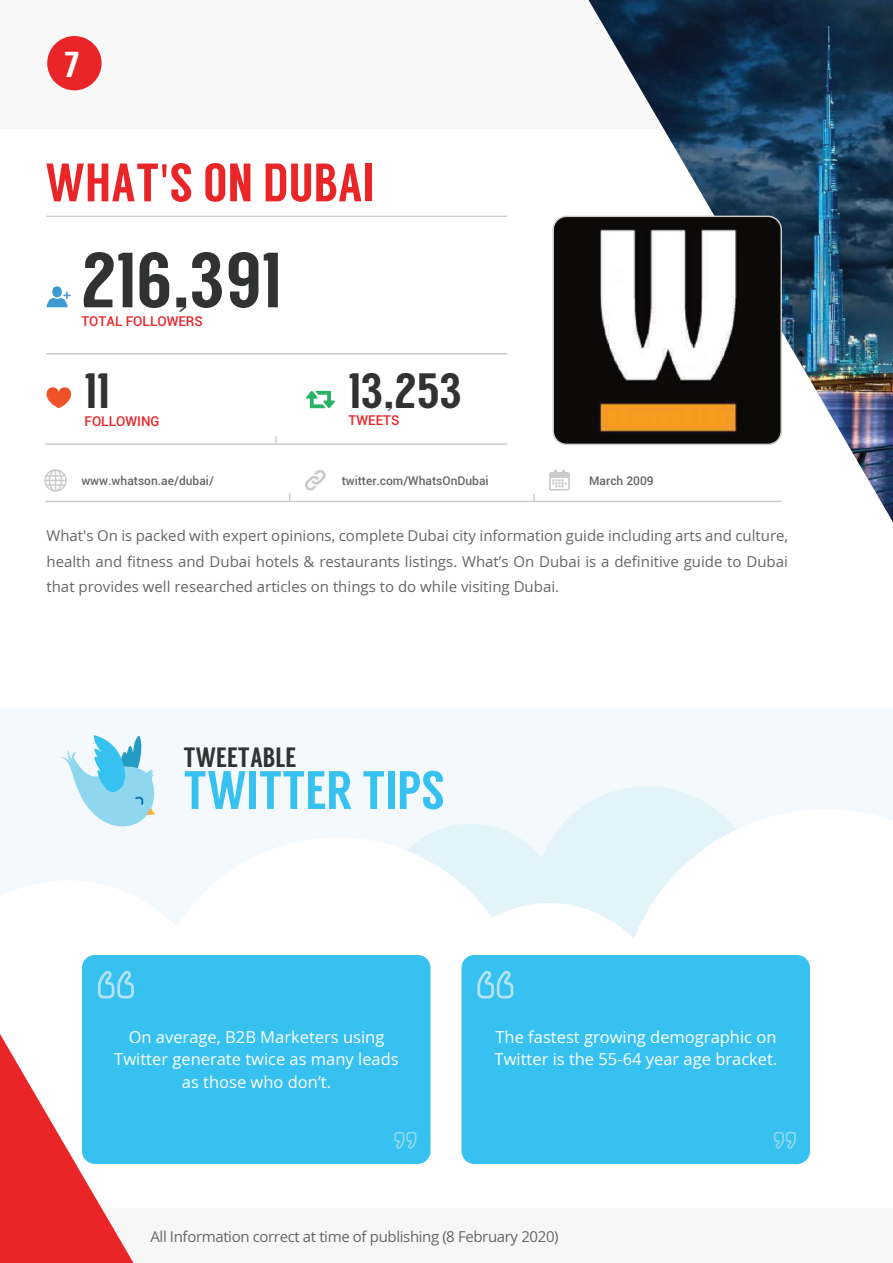
<style>
.page{position:relative;width:893px;height:1263px;background:#fff}
.page>*{position:absolute;margin:0;border:0;box-sizing:border-box;transform-origin:0 0}
.t1{font:78px "Langdon";color:#313232}
.t2{font:54px "Langdon";color:#ea2528}
.t3{font:54px "Langdon";color:#36c1f1}
.t4{font:49.5px "Langdon";color:#313232}
.t5{font:36px "Langdon";color:#fff}
.t6{font:27.9px "Langdon";color:#313232}
.t7{font:16.5px/22.5px "Open Sans";color:#fff;text-align:center}
.t8{font:15px/25.5px "Open Sans";letter-spacing:-.025em;color:#666;text-align:justify}
.t9{font:500 13.5px "Roboto";color:#ea2528}
.t10{font:500 12px "Roboto";color:#666}
.s1{font-family:"Myriad Pro"}
</style>
<div class="page">
<div style="left:0;top:0;width:893px;height:129px;background:#f8f8f8"></div>
<div style="left:0;top:1208px;width:893px;height:55px;background:#f7f7f7"></div>
<img style="left:588px;top:0;width:305px;height:522px">
<svg style="left:0;top:1034px;width:134px;height:229px"></svg>
<hr style="left:46px;top:353px;width:461px;height:1px;background:#cccccb">
<hr style="left:46px;top:216px;width:461px;height:1px;background:#cccccb">
<hr style="left:45px;top:443px;width:462px;height:2px;background:#cccccb">
<svg style="left:275px;top:436px;width:2px;height:7px"></svg>
<hr style="left:45px;top:501px;width:736px;height:1px;background:#cccccb">
<svg style="left:533px;top:494px;width:2px;height:7px"></svg>
<img style="left:555px;top:216px;width:226px;height:228px">
<div style="left:552px;top:216px;width:230px;height:229px;border:2px solid #cccccb;border-radius:13px"></div>
<div style="left:47px;top:36px;width:55px;height:54px;background:#ea2528;border-radius:50%"></div>
<svg style="left:306px;top:391px;width:29px;height:17px"></svg>
<svg style="left:46px;top:387px;width:25px;height:21px"></svg>
<div style="left:52px;top:286px;width:10px;height:11px;background:#3c9bd5;border-radius:50%"></div>
<svg style="left:46px;top:292px;width:25px;height:15px"></svg>
<svg style="left:549px;top:470px;width:21px;height:21px"></svg>
<svg style="left:305px;top:470px;width:21px;height:21px"></svg>
<svg style="left:44px;top:469px;width:23px;height:23px"></svg>
<svg style="left:0;top:709px;width:893px;height:218px;fill:#f3f9fd"></svg>
<svg style="left:60px;top:735px;width:96px;height:106px"></svg>
<div style="left:82px;top:955px;width:348px;height:209px;background:#36c1f1;border-radius:13px"></div>
<svg style="left:98px;top:971px;width:36px;height:27px"></svg>
<svg style="left:394px;top:1132px;width:22px;height:17px"></svg>
<div style="left:461px;top:955px;width:349px;height:209px;background:#36c1f1;border-radius:13px"></div>
<svg style="left:477px;top:971px;width:36px;height:27px"></svg>
<svg style="left:774px;top:1132px;width:22px;height:17px"></svg>
<svg style="left:407px;top:786px;width:329px;height:153px"></svg>
<h3 class="t5" style="left:65px;top:44px;width:16px">7</h3>
<h2 class="t2" style="left:45px;top:151px;width:331px">WHAT<span class="s1">'</span>S ON DUBAI</h2>
<h1 class="t1" style="left:81px;top:235px;width:202px">216,391</h1>
<p class="t9" style="left:81px;top:312px;width:123px">TOTAL FOLLOWERS</p>
<h3 class="t4" style="left:349px;top:362px;width:115px">13,253</h3>
<h3 class="t4" style="left:85px;top:362px;width:27px">11</h3>
<p class="t9" style="left:85px;top:411px;width:77px">FOLLOWING</p>
<p class="t9" style="left:349px;top:411px;width:52px">TWEETS</p>
<p class="t10" style="left:81px;top:472px;width:134px">w w w w. / i abud/ea . nos t ah</p>
<p class="t10" style="left:589px;top:472px;width:66px">M 9002hc r a</p>
<p class="t10" style="left:342px;top:472px;width:149px">twitter.com/WhatsOnDubai</p>
<p class="t8" style="left:46px;top:523px;width:743px">What's On is packed with expert opinions, complete Dubai city information guide including arts and culture, health and fitness and Dubai hotels &amp; restaurants listings. What’s On Dubai is a definitive guide to Dubai that provides well researched articles on things to do while visiting Dubai.</p>
<h3 class="t6" style="left:183px;top:741px;width:114px">TWEETABLE</h3>
<h2 class="t3" style="left:183px;top:759px;width:263px">TWITTER TIPS</h2>
<p class="t7" style="left:114px;top:1025px;width:286px">On average, B2B Marketers using<br>Twitter generate twice as many leads as those who don’t.</p>
<p class="t7" style="left:495px;top:1025px;width:284px;text-align:left">The fastest growing demographic on<br>Twitter is the 55-64 year age bracket.</p>
<p class="t8" style="left:150px;top:1224px;width:410px">All Information correct at time of publishing (8 February 2020)</p>
</div>
